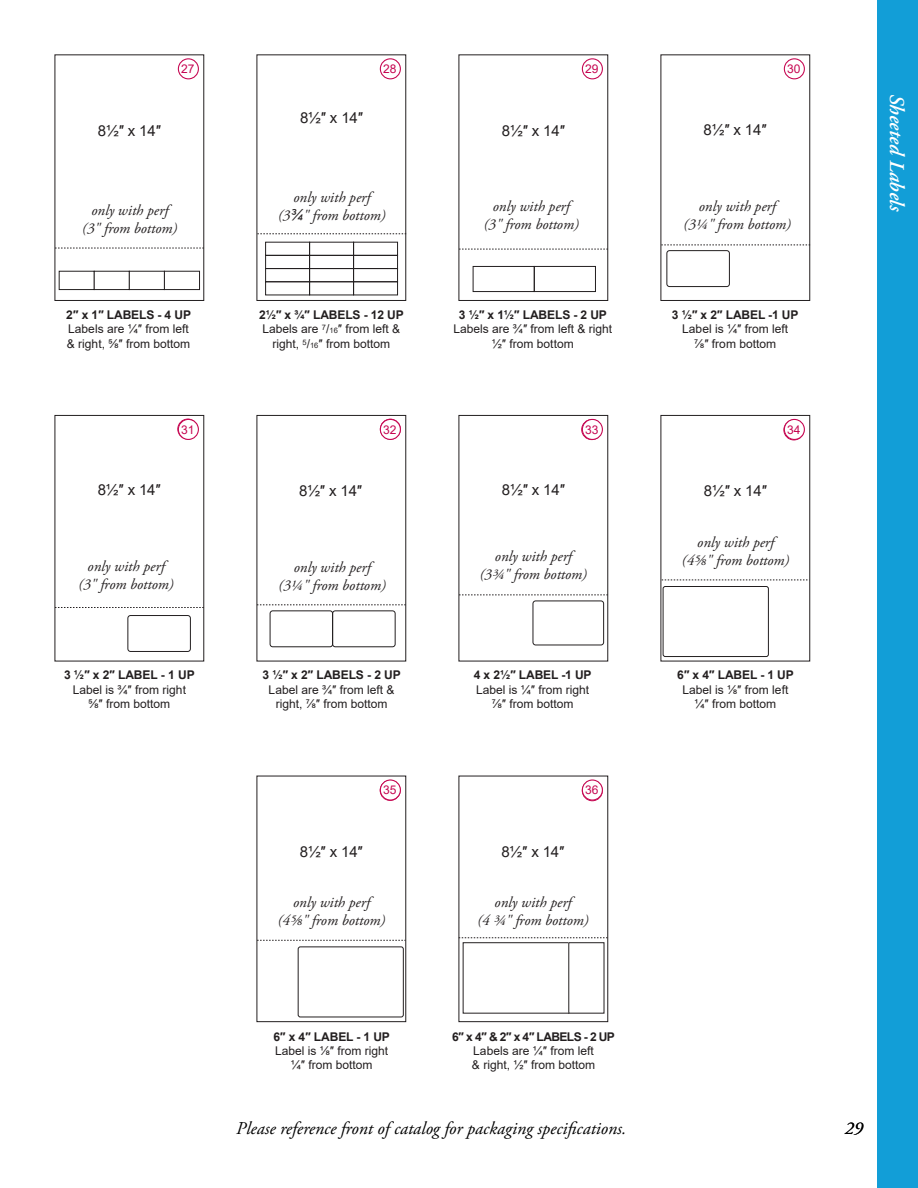
<style>
.page{position:relative;width:918px;height:1188px;background:#fff}
.page>*{position:absolute;margin:0;border:0;box-sizing:border-box;transform-origin:0 0}
.t1{font:italic 600 21px "Adobe Garamond Pro";color:#fff}
.t2{font:italic 18px "Adobe Garamond Pro";color:#000}
.t3{font:italic 15px/18px "Adobe Garamond Pro";color:#231f20;text-align:center}
.t4{font:15px "Arial";letter-spacing:-.01em;color:#231f20}
.t5{font:12px/14.4px "Arial";color:#231f20;text-align:center}
.t6{font:700 12px "Arial";letter-spacing:-.01em;color:#231f20}
.t7{font:12px "Arial";color:#c60651}
.t8{font:700 12px "Arial";letter-spacing:-.05em;color:#231f20}
.s1{font-family:"Arial"}
.s2{font-size:14.85px}
.s3{font-weight:700}
.s4{font-size:7.5px}
</style>
<div class="page">
<div style="left:878px;top:0;width:40px;height:1188px;background:#129ed7"></div>
<svg style="left:462px;top:595px;width:143px;height:1px"></svg>
<div style="left:533px;top:601px;width:71px;height:44px;border:1px solid #231f20;border-radius:3px"></div>
<div style="left:582px;top:419px;width:20px;height:21px;border:1px solid #c60651;border-radius:50%"></div>
<div style="left:663px;top:586px;width:106px;height:71px;border:1px solid #231f20;border-radius:2px"></div>
<svg style="left:663px;top:580px;width:145px;height:1px"></svg>
<div style="left:784px;top:420px;width:20px;height:20px;border:1px solid #c60651;border-radius:50%"></div>
<div style="left:298px;top:947px;width:106px;height:70px;border:1px solid #231f20;border-radius:2px"></div>
<svg style="left:260px;top:940px;width:143px;height:1px"></svg>
<div style="left:380px;top:780px;width:20px;height:21px;border:1px solid #c60651;border-radius:50%"></div>
<svg style="left:461px;top:937px;width:144px;height:1px"></svg>
<div style="left:463px;top:942px;width:106px;height:72px;border:1px solid #231f20"></div>
<div style="left:582px;top:781px;width:21px;height:20px;border:1px solid #c60651;border-radius:50%"></div>
<svg style="left:260px;top:233px;width:147px;height:1px"></svg>
<div style="left:353px;top:255px;width:45px;height:14px;border:1px solid #231f20"></div>
<div style="left:265px;top:268px;width:45px;height:14px;border:1px solid #231f20"></div>
<div style="left:309px;top:268px;width:45px;height:14px;border:1px solid #231f20"></div>
<div style="left:353px;top:268px;width:45px;height:14px;border:1px solid #231f20"></div>
<div style="left:265px;top:242px;width:45px;height:14px;border:1px solid #231f20"></div>
<div style="left:309px;top:242px;width:45px;height:14px;border:1px solid #231f20"></div>
<div style="left:353px;top:242px;width:45px;height:14px;border:1px solid #231f20"></div>
<svg style="left:58px;top:248px;width:143px;height:1px"></svg>
<div style="left:59px;top:271px;width:36px;height:19px;border:1px solid #231f20"></div>
<div style="left:94px;top:271px;width:36px;height:19px;border:1px solid #231f20"></div>
<div style="left:129px;top:271px;width:36px;height:19px;border:1px solid #231f20"></div>
<div style="left:164px;top:271px;width:36px;height:19px;border:1px solid #231f20"></div>
<svg style="left:57px;top:607px;width:144px;height:1px"></svg>
<div style="left:127px;top:615px;width:64px;height:37px;border:1px solid #231f20;border-radius:3px"></div>
<div style="left:332px;top:610px;width:64px;height:37px;border:1px solid #231f20;border-radius:3px"></div>
<div style="left:270px;top:610px;width:63px;height:37px;border:1px solid #231f20;border-radius:3px"></div>
<svg style="left:259px;top:604px;width:144px;height:1px"></svg>
<div style="left:380px;top:419px;width:21px;height:20px;border:1px solid #c60651;border-radius:50%"></div>
<div style="left:473px;top:266px;width:62px;height:26px;border:1px solid #231f20"></div>
<div style="left:534px;top:266px;width:62px;height:26px;border:1px solid #231f20"></div>
<svg style="left:462px;top:249px;width:143px;height:1px"></svg>
<svg style="left:664px;top:245px;width:147px;height:1px"></svg>
<div style="left:666px;top:250px;width:64px;height:37px;border:1px solid #231f20;border-radius:3px"></div>
<div style="left:178px;top:58px;width:21px;height:21px;border:1px solid #c60651;border-radius:50%"></div>
<div style="left:380px;top:58px;width:21px;height:21px;border:1px solid #c60651;border-radius:50%"></div>
<div style="left:582px;top:419px;width:20px;height:20px;background:#fff;border-radius:50%"></div>
<div style="left:582px;top:419px;width:21px;height:21px;border:1px solid #c60651;border-radius:50%"></div>
<div style="left:380px;top:419px;width:20px;height:20px;background:#fff;border-radius:50%"></div>
<div style="left:380px;top:419px;width:21px;height:21px;border:1px solid #c60651;border-radius:50%"></div>
<div style="left:380px;top:780px;width:20px;height:20px;background:#fff;border-radius:50%"></div>
<div style="left:380px;top:779px;width:21px;height:22px;border:1px solid #c60651;border-radius:50%"></div>
<div style="left:582px;top:780px;width:20px;height:20px;background:#fff;border-radius:50%"></div>
<div style="left:582px;top:779px;width:21px;height:22px;border:1px solid #c60651;border-radius:50%"></div>
<div style="left:784px;top:419px;width:20px;height:20px;background:#fff;border-radius:50%"></div>
<div style="left:784px;top:419px;width:21px;height:21px;border:1px solid #c60651;border-radius:50%"></div>
<div style="left:582px;top:58px;width:21px;height:21px;border:1px solid #c60651;border-radius:50%"></div>
<div style="left:784px;top:58px;width:21px;height:21px;border:1px solid #c60651;border-radius:50%"></div>
<div style="left:178px;top:419px;width:21px;height:21px;border:1px solid #c60651;border-radius:50%"></div>
<div style="left:257px;top:54px;width:149px;height:247px;border:1px solid #231f20"></div>
<div style="left:459px;top:54px;width:149px;height:247px;border:1px solid #231f20"></div>
<div style="left:661px;top:54px;width:149px;height:247px;border:1px solid #231f20"></div>
<div style="left:257px;top:415px;width:149px;height:246px;border:1px solid #231f20"></div>
<div style="left:459px;top:415px;width:149px;height:246px;border:1px solid #231f20"></div>
<div style="left:661px;top:415px;width:149px;height:246px;border:1px solid #231f20"></div>
<div style="left:257px;top:776px;width:149px;height:246px;border:1px solid #231f20"></div>
<div style="left:459px;top:776px;width:149px;height:246px;border:1px solid #231f20"></div>
<p class="t7" style="left:181px;top:61px;width:15px">27</p>
<p class="t7" style="left:383px;top:61px;width:15px">28</p>
<p class="t7" style="left:585px;top:61px;width:15px">29</p>
<p class="t7" style="left:787px;top:61px;width:15px">30</p>
<p class="t4" style="left:98px;top:120px;width:65px">8½″ x 14″</p>
<p class="t4" style="left:300px;top:107px;width:65px">8½″ x 14″</p>
<p class="t4" style="left:502px;top:120px;width:65px">8½″ x 14″</p>
<p class="t4" style="left:704px;top:120px;width:65px">8½″ x 14″</p>
<p class="t3" style="left:82px;top:202px;width:97px">only with perf (3" from bottom)</p>
<p class="t3" style="left:278px;top:189px;width:109px">only with perf (3<span class="s1">¾</span>" from bottom)</p>
<p class="t3" style="left:484px;top:197px;width:97px">only with perf (3" from bottom)</p>
<p class="t3" style="left:684px;top:198px;width:109px">only with perf (3<span class="s2">¼</span>" from bottom)</p>
<p class="t6" style="left:66px;top:306px;width:126px">2″ x 1″ LABELS - 4 UP</p>
<p class="t5" style="left:67px;top:322px;width:125px;text-align:left">Labels are ¼″ from left &amp; right, ⅝″ from bottom</p>
<p class="t5" style="left:259px;top:307px;width:146px"><span class="s3">2½″ x ¾″ LABELS - 12 UP<br></span>Labels are <sup>7</sup>/<span class="s4">16</span>″ from left &amp; right, <sup>5</sup>/<span class="s4">16</span>″ from bottom</p>
<p class="t6" style="left:459px;top:306px;width:150px">3 ½″ x 1½″ LABELS - 2 UP</p>
<p class="t5" style="left:453px;top:322px;width:160px">Labels are ¾″ from left &amp; right ½″ from bottom</p>
<p class="t6" style="left:672px;top:306px;width:128px">3 ½″ x 2″ LABEL -1 UP</p>
<p class="t5" style="left:682px;top:322px;width:107px">Label is ¼″ from left ⅞″ from bottom</p>
<p class="t7" style="left:188px;top:421px;width:8px">2</p>
<p class="t7" style="left:181px;top:421px;width:15px">31</p>
<p class="t7" style="left:390px;top:421px;width:8px">3</p>
<p class="t7" style="left:383px;top:421px;width:15px">32</p>
<p class="t7" style="left:585px;top:421px;width:15px">33</p>
<p class="t7" style="left:592px;top:421px;width:8px">4</p>
<p class="t7" style="left:787px;top:421px;width:15px">34</p>
<p class="t7" style="left:794px;top:422px;width:8px">5</p>
<p class="t4" style="left:98px;top:480px;width:65px">8½″ x 14″</p>
<p class="t4" style="left:299px;top:480px;width:65px">8½″ x 14″</p>
<p class="t4" style="left:502px;top:480px;width:65px">8½″ x 14″</p>
<p class="t4" style="left:704px;top:480px;width:65px">8½″ x 14″</p>
<p class="t3" style="left:79px;top:557px;width:97px">only with perf (3" from bottom)</p>
<p class="t3" style="left:279px;top:558px;width:109px">only with perf (3<span class="s2">¼</span>" from bottom)</p>
<p class="t3" style="left:480px;top:548px;width:109px">only with perf (3<span class="s2">¾</span>" from bottom)</p>
<p class="t3" style="left:682px;top:533px;width:109px">only with perf (4⅝" from bottom)</p>
<p class="t6" style="left:64px;top:667px;width:132px">3 ½″ x 2″ LABEL - 1 UP</p>
<p class="t5" style="left:73px;top:682px;width:115px">Label is ¾″ from right ⅝″ from bottom</p>
<p class="t6" style="left:263px;top:667px;width:140px">3 ½″ x 2″ LABELS - 2 UP</p>
<p class="t5" style="left:269px;top:682px;width:127px">Label are ¾″ from left &amp; right, ⅞″ from bottom</p>
<p class="t6" style="left:474px;top:667px;width:119px">4 x 2½″ LABEL -1 UP</p>
<p class="t5" style="left:476px;top:682px;width:115px">Label is ¼″ from right ⅞″ from bottom</p>
<p class="t6" style="left:677px;top:667px;width:118px">6″ x 4″ LABEL - 1 UP</p>
<p class="t5" style="left:682px;top:682px;width:107px">Label is ⅛″ from left ¼″ from bottom</p>
<p class="t7" style="left:383px;top:782px;width:15px">35</p>
<p class="t7" style="left:585px;top:782px;width:15px">36</p>
<p class="t7" style="left:390px;top:782px;width:8px">6</p>
<p class="t7" style="left:592px;top:783px;width:8px">7</p>
<p class="t4" style="left:300px;top:841px;width:65px">8½″ x 14″</p>
<p class="t4" style="left:501px;top:841px;width:65px">8½″ x 14″</p>
<p class="t3" style="left:278px;top:894px;width:109px">only with perf (4⅝" from bottom)</p>
<p class="t3" style="left:477px;top:894px;width:113px">only with perf<br>(4 ¾" from bottom)</p>
<p class="t6" style="left:273px;top:1028px;width:118px">6″ x 4″ LABEL - 1 UP</p>
<p class="t5" style="left:275px;top:1043px;width:115px">Label is ⅛″ from right ¼″ from bottom</p>
<p class="t8" style="left:452px;top:1028px;width:164px">6″ x 4″ &amp; 2″ x 4″ LABELS - 2 UP</p>
<p class="t5" style="left:472px;top:1043px;width:125px;text-align:left">Labels are ¼″ from left &amp; right, ½″ from bottom</p>
<h2 class="t2" style="left:236px;top:1118px;width:392px">Please reference front of catalog for packaging specifications.</h2>
<h1 class="t1" style="left:909px;top:94px;width:119px;rotate:90deg">Sheeted Labels</h1>
<h2 class="t2" style="left:845px;top:1118px;width:19px">29</h2>
</div>
